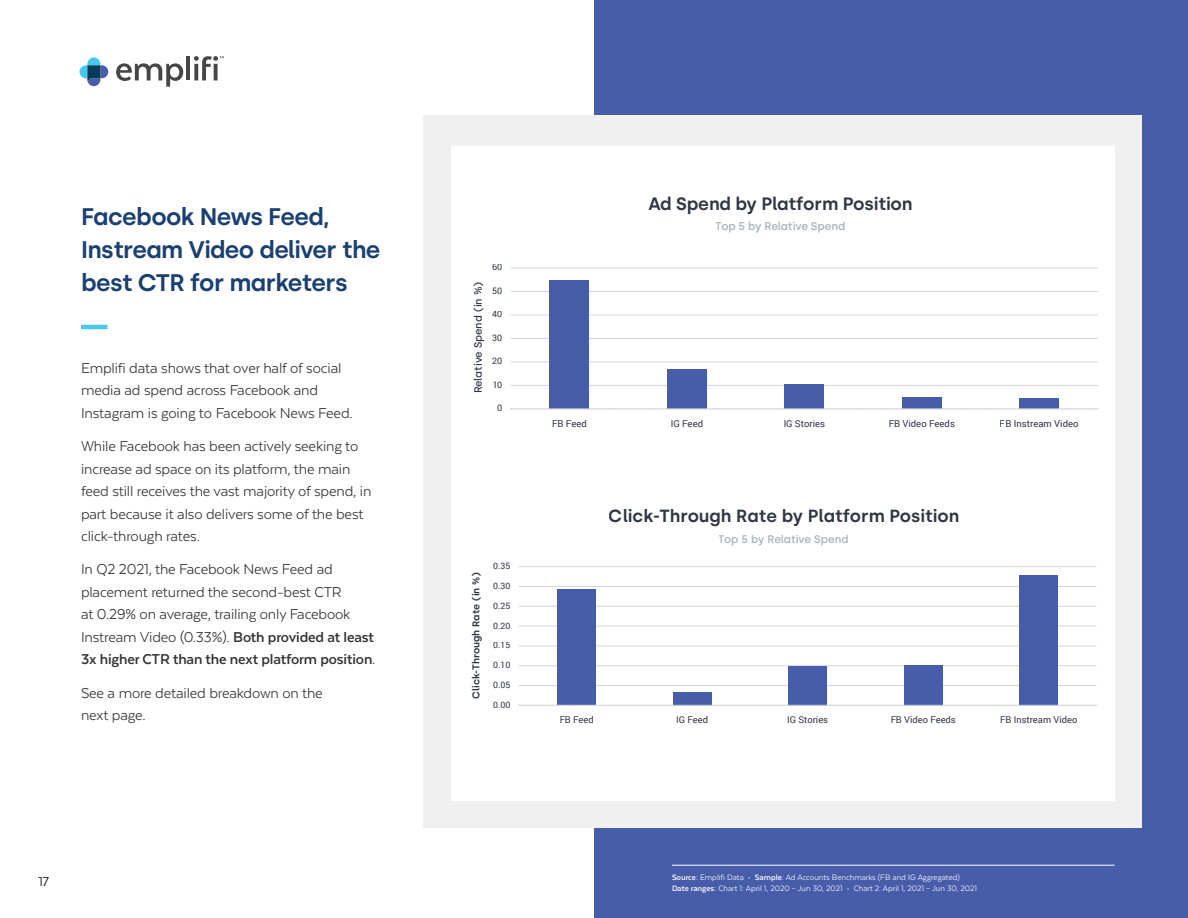
<style>
.page{position:relative;width:1188px;height:918px;background:#fff}
.page>*{position:absolute;margin:0;border:0;box-sizing:border-box;transform-origin:0 0}
.Page_Headline{font:600 24px/33px "Silka";letter-spacing:-.025em;color:#1a4072}
.t1{font:600 17.85px "Silka";letter-spacing:-.01em;color:#2f3744}
.t2{font:600 17.55px "Silka";color:#2f3744}
.Body_Copy{font:16.5px/22.5px "Texta";letter-spacing:-.01em;color:#333}
.Page_Headline-2{font:15px "Texta";color:#333}
.t3{font:500 11.25px "Silka";letter-spacing:-.01em;color:#a6aeb8}
.t4{font:500 10.95px "Silka";color:#a6aeb8}
.t5{font:500 10.65px "Silka";color:#2f3744}
.t6{font:600 9.9px "Silka";color:#2f3744}
.t7{font:9.45px "Roboto";color:#2f3744}
.t8{font:9.3px "Roboto";color:#2f3744}
.Body_Copy-2{font:9px "Texta";color:#fff}
.t9{font:9px "Roboto";color:#2f3744}
.t10{font:8.85px "Roboto";color:#2f3744}
.s1{font-weight:700}
</style>
<div class="page">
<div style="left:594px;top:0;width:594px;height:918px;background:#485daa"></div>
<svg style="left:80px;top:57px;width:28px;height:29px"></svg>
<svg style="left:116px;top:63px;width:67px;height:24px"></svg>
<hr style="left:186px;top:56px;width:4px;height:24px;background:#444647">
<svg style="left:194px;top:56px;width:30px;height:24px"></svg>
<hr style="left:81px;top:325px;width:26px;height:4px;background:#49c7ed">
<div style="left:423px;top:116px;width:719px;height:712px;background:#f0f0f0"></div>
<div style="left:451px;top:146px;width:664px;height:654px;background:#fff"></div>
<hr style="left:511px;top:385px;width:587px;height:1px;background:#d2d6dc">
<hr style="left:511px;top:362px;width:587px;height:1px;background:#d2d6dc">
<hr style="left:511px;top:338px;width:587px;height:1px;background:#d2d6dc">
<hr style="left:511px;top:315px;width:587px;height:1px;background:#d2d6dc">
<hr style="left:511px;top:291px;width:587px;height:1px;background:#d2d6dc">
<hr style="left:511px;top:268px;width:587px;height:1px;background:#d2d6dc">
<div style="left:550px;top:281px;width:39px;height:128px;background:#485daa"></div>
<div style="left:667px;top:369px;width:39px;height:40px;background:#485daa"></div>
<div style="left:785px;top:384px;width:39px;height:25px;background:#485daa"></div>
<div style="left:902px;top:398px;width:39px;height:11px;background:#485daa"></div>
<div style="left:1020px;top:398px;width:39px;height:11px;background:#485daa"></div>
<hr style="left:511px;top:408px;width:587px;height:1px;background:#d2d6dc">
<hr style="left:672px;top:865px;width:442px;height:1px;background:#fff">
<hr style="left:519px;top:685px;width:577px;height:1px;background:#d2d6dc">
<hr style="left:519px;top:665px;width:577px;height:1px;background:#d2d6dc">
<hr style="left:519px;top:646px;width:577px;height:1px;background:#d2d6dc">
<hr style="left:519px;top:626px;width:577px;height:1px;background:#d2d6dc">
<hr style="left:519px;top:606px;width:577px;height:1px;background:#d2d6dc">
<hr style="left:519px;top:586px;width:577px;height:1px;background:#d2d6dc">
<hr style="left:519px;top:566px;width:577px;height:1px;background:#d2d6dc">
<div style="left:557px;top:589px;width:39px;height:116px;background:#485daa"></div>
<div style="left:673px;top:692px;width:38px;height:13px;background:#485daa"></div>
<div style="left:788px;top:666px;width:39px;height:39px;background:#485daa"></div>
<div style="left:904px;top:665px;width:38px;height:40px;background:#485daa"></div>
<div style="left:1019px;top:575px;width:39px;height:130px;background:#485daa"></div>
<hr style="left:519px;top:705px;width:577px;height:1px;background:#d2d6dc">
<p class="Page_Headline" style="left:81px;top:200px;width:301px">Facebook News Feed,<br>Instream Video deliver the best CTR for marketers</p>
<p class="Body_Copy" style="left:81px;top:356px;width:273px">Emplifi data shows that over half of social media ad spend across Facebook and<br>Instagram is going to Facebook News Feed.</p>
<p class="Body_Copy" style="left:81px;top:435px;width:292px">While Facebook has been actively seeking to increase ad space on its platform, the main feed still receives the vast majority of spend, in part because it also delivers some of the best click-through rates.</p>
<p class="Body_Copy" style="left:81px;top:558px;width:296px">In Q2 2021, the Facebook News Feed ad placement returned the second-best CTR<br>at 0.29% on average, trailing only Facebook Instream Video (0.33%). <span class="s1">Both provided at least 3x higher CTR than the next platform position</span>.</p>
<p class="Body_Copy" style="left:81px;top:681px;width:243px">See a more detailed breakdown on the next page.</p>
<p class="Page_Headline-2" style="left:38px;top:874px;width:12px">17</p>
<p class="t5" style="left:472px;top:393px;width:113px;rotate:-90deg">Relative Spend (in %)</p>
<p class="t9" style="left:492px;top:261px;width:12px">60</p>
<p class="t9" style="left:492px;top:284px;width:12px">50</p>
<p class="t9" style="left:492px;top:308px;width:12px">40</p>
<p class="t9" style="left:492px;top:331px;width:12px">30</p>
<p class="t9" style="left:492px;top:355px;width:12px">20</p>
<p class="t9" style="left:492px;top:378px;width:12px">10</p>
<p class="t9" style="left:497px;top:402px;width:7px">0</p>
<p class="t6" style="left:470px;top:699px;width:128px;rotate:-90deg">Click-Through Rate (in %)</p>
<p class="t10" style="left:493px;top:560px;width:19px">0.35</p>
<p class="t10" style="left:493px;top:580px;width:19px">0.30</p>
<p class="t10" style="left:493px;top:599px;width:19px">0.25</p>
<p class="t10" style="left:493px;top:619px;width:19px">0.20</p>
<p class="t10" style="left:493px;top:639px;width:19px">0.15</p>
<p class="t10" style="left:493px;top:659px;width:19px">0.10</p>
<p class="t10" style="left:493px;top:679px;width:19px">0.05</p>
<p class="t10" style="left:493px;top:698px;width:19px">0.00</p>
<p class="t1" style="left:648px;top:193px;width:266px">Ad Spend by Platform Position</p>
<p class="t3" style="left:716px;top:220px;width:131px">Top 5 by Relative Spend</p>
<p class="t7" style="left:552px;top:417px;width:36px">FB Feed</p>
<p class="t7" style="left:671px;top:417px;width:34px">IG Feed</p>
<p class="t7" style="left:783px;top:417px;width:43px">IG Stories</p>
<p class="t7" style="left:889px;top:417px;width:68px">FB Video Feeds</p>
<p class="t7" style="left:1000px;top:417px;width:80px">FB Instream Video</p>
<p class="t2" style="left:609px;top:506px;width:352px">Click-Through Rate by Platform Position</p>
<p class="t4" style="left:719px;top:533px;width:131px">Top 5 by Relative Spend</p>
<p class="t8" style="left:559px;top:714px;width:36px">FB Feed</p>
<p class="t8" style="left:676px;top:714px;width:33px">IG Feed</p>
<p class="t8" style="left:787px;top:714px;width:43px">IG Stories</p>
<p class="t8" style="left:890px;top:714px;width:67px">FB Video Feeds</p>
<p class="t8" style="left:1000px;top:714px;width:79px">FB Instream Video</p>
<p class="Body_Copy-2" style="left:672px;top:873px;width:289px"><span class="s1">Source:</span> Emplifi Data • <span class="s1">Sample:</span> Ad Accounts Benchmarks (FB and IG Aggregated)</p>
<p class="Body_Copy-2" style="left:672px;top:883px;width:307px"><span class="s1">Date ranges:</span> Chart 1: April 1, 2020 – Jun 30, 2021 • Chart 2: April 1, 2021 – Jun 30, 2021</p>
</div>
